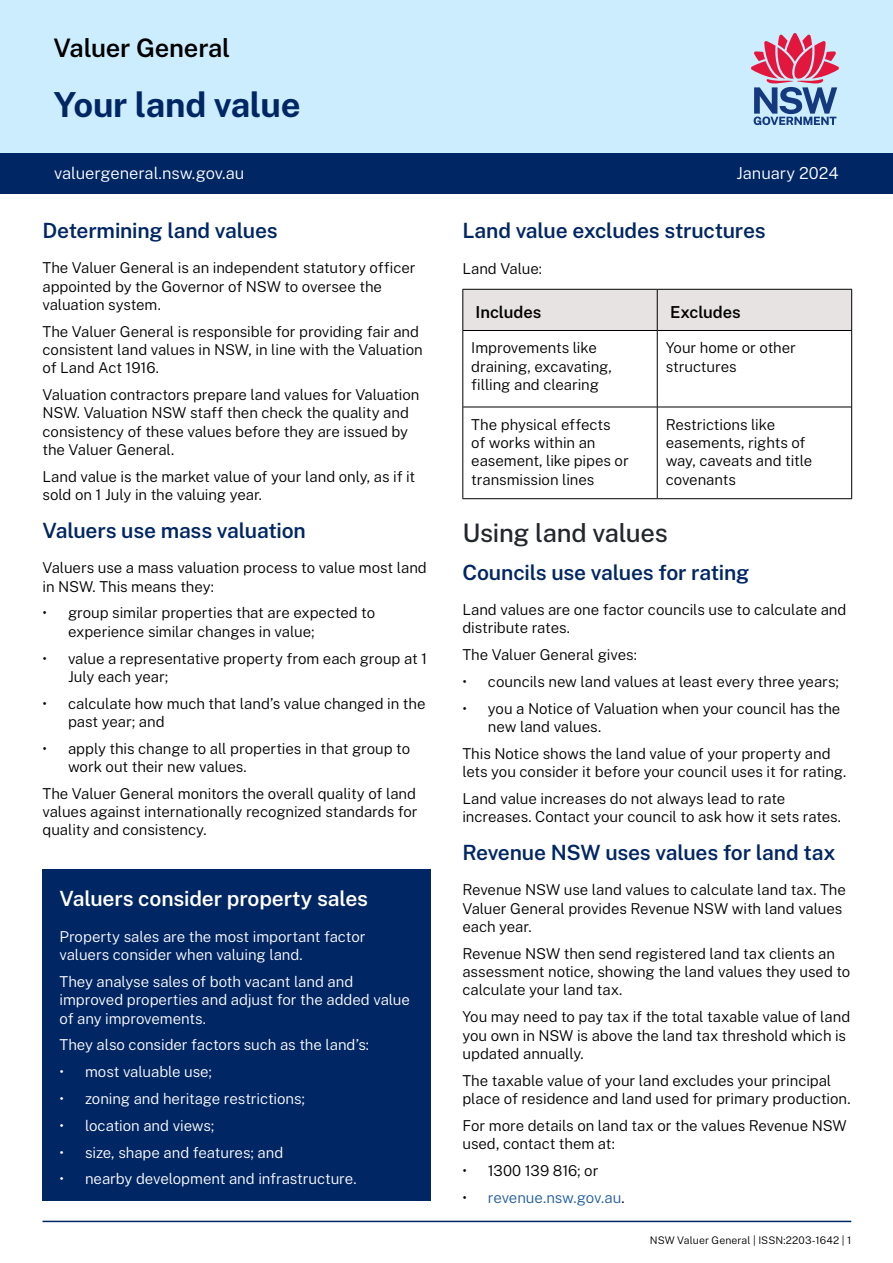
<style>
.page{position:relative;width:893px;height:1263px;background:#fff}
.page>*{position:absolute;margin:0;border:0;box-sizing:border-box;transform-origin:0 0}
.t1{font:700 34.5px "Public Sans";letter-spacing:-.01em;color:#002664}
.H3{font:500 25.5px "Public Sans";letter-spacing:-.01em;color:#22272b}
.Descriptors{font:600 25.5px "Public Sans";letter-spacing:-.01em;color:#000}
.H2{font:600 21px "Public Sans";letter-spacing:-.01em;color:#002664}
.H2_white{font:600 21px "Public Sans";letter-spacing:-.01em;color:#fff}
.Website_date{font:300 16.5px "Public Sans";color:#fff}
.Table_header{font:600 16.5px "Public Sans";letter-spacing:-.005em;color:#000}
.Para{font:300 15px/18.3px "Public Sans";letter-spacing:-.005em;color:#000}
.bullets{font:300 15px/18.3px "Public Sans";letter-spacing:-.005em;color:#000}
.Table_Para{font:300 15px/18.3px "Public Sans";letter-spacing:-.005em;color:#000}
.Para_white{font:300 15px/18.3px "Public Sans";letter-spacing:-.005em;color:#fff}
.bullets_white{font:300 15px "Public Sans";letter-spacing:-.005em;color:#fff}
.bullets-2{font:300 15px "Public Sans";letter-spacing:-.005em;color:#215e9e}
.Page_Number{font:300 10.5px "Public Sans";letter-spacing:.01em;color:#000}
.s1{color:#000}
</style>
<div class="page">
<div style="left:0;top:0;width:893px;height:173px;background:#cbedfd"></div>
<div style="left:0;top:153px;width:893px;height:40px;background:#002664"></div>
<svg style="left:751px;top:33px;width:88px;height:92px"></svg>
<div style="left:43px;top:869px;width:388px;height:332px;background:#002664"></div>
<div style="left:463px;top:290px;width:388px;height:40px;background:#e7e3e2"></div>
<hr style="left:462px;top:289px;width:195px;height:1px;background:#000">
<hr style="left:462px;top:290px;width:1px;height:40px;background:#000">
<hr style="left:657px;top:289px;width:195px;height:1px;background:#000">
<hr style="left:657px;top:290px;width:1px;height:40px;background:#000">
<hr style="left:851px;top:290px;width:1px;height:40px;background:#000">
<hr style="left:462px;top:330px;width:195px;height:1px;background:#000">
<hr style="left:462px;top:331px;width:1px;height:76px;background:#000">
<hr style="left:657px;top:330px;width:195px;height:1px;background:#000">
<hr style="left:657px;top:331px;width:1px;height:76px;background:#000">
<hr style="left:851px;top:331px;width:1px;height:76px;background:#000">
<hr style="left:462px;top:407px;width:1px;height:91px;background:#000">
<hr style="left:657px;top:407px;width:1px;height:91px;background:#000">
<hr style="left:851px;top:407px;width:1px;height:91px;background:#000">
<hr style="left:462px;top:498px;width:195px;height:1px;background:#000">
<hr style="left:657px;top:498px;width:195px;height:1px;background:#000">
<hr style="left:463px;top:407px;width:194px;height:1px;background:#000">
<hr style="left:657px;top:407px;width:194px;height:1px;background:#000">
<hr style="left:43px;top:1221px;width:808px;height:1px;background:#002664">
<p class="Descriptors" style="left:54px;top:29px;width:178px">Valuer General</p>
<h1 class="t1" style="left:54px;top:78px;width:248px">Your land value</h1>
<p class="Website_date" style="left:54px;top:161px;width:192px">valuergeneral.nsw.gov.au</p>
<p class="Website_date" style="left:736px;top:161px;width:104px">January 2024</p>
<p class="H2" style="left:43px;top:215px;width:237px">Determining land values</p>
<p class="Para" style="left:43px;top:258px;width:375px">The Valuer General is an independent statutory officer appointed by the Governor of NSW to oversee the valuation system.</p>
<p class="Para" style="left:43px;top:321px;width:382px">The Valuer General is responsible for providing fair and consistent land values in NSW, in line with the Valuation of Land Act 1916.</p>
<p class="Para" style="left:43px;top:384px;width:378px">Valuation contractors prepare land values for Valuation NSW. Valuation NSW staff then check the quality and consistency of these values before they are issued by the Valuer General.</p>
<p class="Para" style="left:43px;top:466px;width:374px">Land value is the market value of your land only, as if it sold on 1 July in the valuing year.</p>
<p class="H2" style="left:43px;top:515px;width:265px">Valuers use mass valuation</p>
<p class="Para" style="left:43px;top:558px;width:386px">Valuers use a mass valuation process to value most land in NSW. This means they:</p>
<p class="bullets" style="left:68px;top:603px;width:309px;text-indent:-26px">• group similar properties that are expected to experience similar changes in value;</p>
<p class="bullets" style="left:68px;top:648px;width:361px;text-indent:-26px">• value a representative property from each group at 1<br>July each year;</p>
<p class="bullets" style="left:68px;top:693px;width:359px;text-indent:-26px">• calculate how much that land’s value changed in the past year; and</p>
<p class="bullets" style="left:68px;top:738px;width:344px;text-indent:-26px">• apply this change to all properties in that group to work out their new values.</p>
<p class="Para" style="left:43px;top:783px;width:377px;text-align:justify">The Valuer General monitors the overall quality of land values against internationally recognized standards for quality and consistency.</p>
<p class="H2_white" style="left:60px;top:883px;width:310px">Valuers consider property sales</p>
<p class="Para_white" style="left:60px;top:926px;width:307px">Property sales are the most important factor valuers consider when valuing land.</p>
<p class="Para_white" style="left:60px;top:971px;width:352px">They analyse sales of both vacant land and improved properties and adjust for the added value of any improvements.</p>
<p class="Para_white" style="left:60px;top:1035px;width:311px">They also consider factors such as the land’s:</p>
<p class="bullets_white" style="left:60px;top:1061px;width:154px">• most valuable use;</p>
<p class="bullets_white" style="left:60px;top:1087px;width:247px">• zoning and heritage restrictions;</p>
<p class="bullets_white" style="left:60px;top:1114px;width:156px">• location and views;</p>
<p class="bullets_white" style="left:60px;top:1141px;width:225px">• size, shape and features; and</p>
<p class="bullets_white" style="left:60px;top:1168px;width:298px">• nearby development and infrastructure.</p>
<p class="H2" style="left:462px;top:215px;width:305px">Land value excludes structures</p>
<p class="Para" style="left:462px;top:259px;width:81px">Land Value:</p>
<p class="Table_header" style="left:476px;top:299px;width:67px">Includes</p>
<p class="Table_header" style="left:670px;top:299px;width:72px">Excludes</p>
<p class="Table_Para" style="left:471px;top:338px;width:142px">Improvements like draining, excavating, filling and clearing</p>
<p class="Table_Para" style="left:666px;top:338px;width:132px">Your home or other structures</p>
<p class="Table_Para" style="left:471px;top:414px;width:159px">The physical effects<br>of works within an easement, like pipes or transmission lines</p>
<p class="Table_Para" style="left:666px;top:414px;width:148px">Restrictions like easements, rights of way, caveats and title covenants</p>
<p class="H3" style="left:462px;top:513px;width:207px">Using land values</p>
<p class="H2" style="left:462px;top:556px;width:288px">Councils use values for rating</p>
<p class="Para" style="left:462px;top:599px;width:386px">Land values are one factor councils use to calculate and distribute rates.</p>
<p class="Para" style="left:462px;top:644px;width:176px">The Valuer General gives:</p>
<p class="bullets" style="left:462px;top:671px;width:378px">• councils new land values at least every three years;</p>
<p class="bullets" style="left:488px;top:698px;width:354px;text-indent:-26px">• you a Notice of Valuation when your council has the new land values.</p>
<p class="Para" style="left:462px;top:743px;width:385px">This Notice shows the land value of your property and lets you consider it before your council uses it for rating.</p>
<p class="Para" style="left:462px;top:788px;width:380px">Land value increases do not always lead to rate increases. Contact your council to ask how it sets rates.</p>
<p class="H2" style="left:462px;top:837px;width:374px">Revenue NSW uses values for land tax</p>
<p class="Para" style="left:462px;top:880px;width:385px">Revenue NSW use land values to calculate land tax. The<br>Valuer General provides Revenue NSW with land values each year.</p>
<p class="Para" style="left:462px;top:943px;width:389px">Revenue NSW then send registered land tax clients an assessment notice, showing the land values they used to calculate your land tax.</p>
<p class="Para" style="left:462px;top:1007px;width:389px">You may need to pay tax if the total taxable value of land you own in NSW is above the land tax threshold which is updated annually.</p>
<p class="Para" style="left:462px;top:1070px;width:390px">The taxable value of your land excludes your principal place of residence and land used for primary production.</p>
<p class="Para" style="left:462px;top:1115px;width:386px">For more details on land tax or the values Revenue NSW used, contact them at:</p>
<p class="bullets" style="left:462px;top:1160px;width:137px">• 1300 139 816; or</p>
<p class="bullets-2" style="left:462px;top:1186px;width:164px"><span class="s1">•</span> revenue.nsw.gov.au<span class="s1">.</span></p>
<p class="Page_Number" style="left:650px;top:1233px;width:203px">NSW Valuer General | ISSN:2203-1642 | 1</p>
</div>
